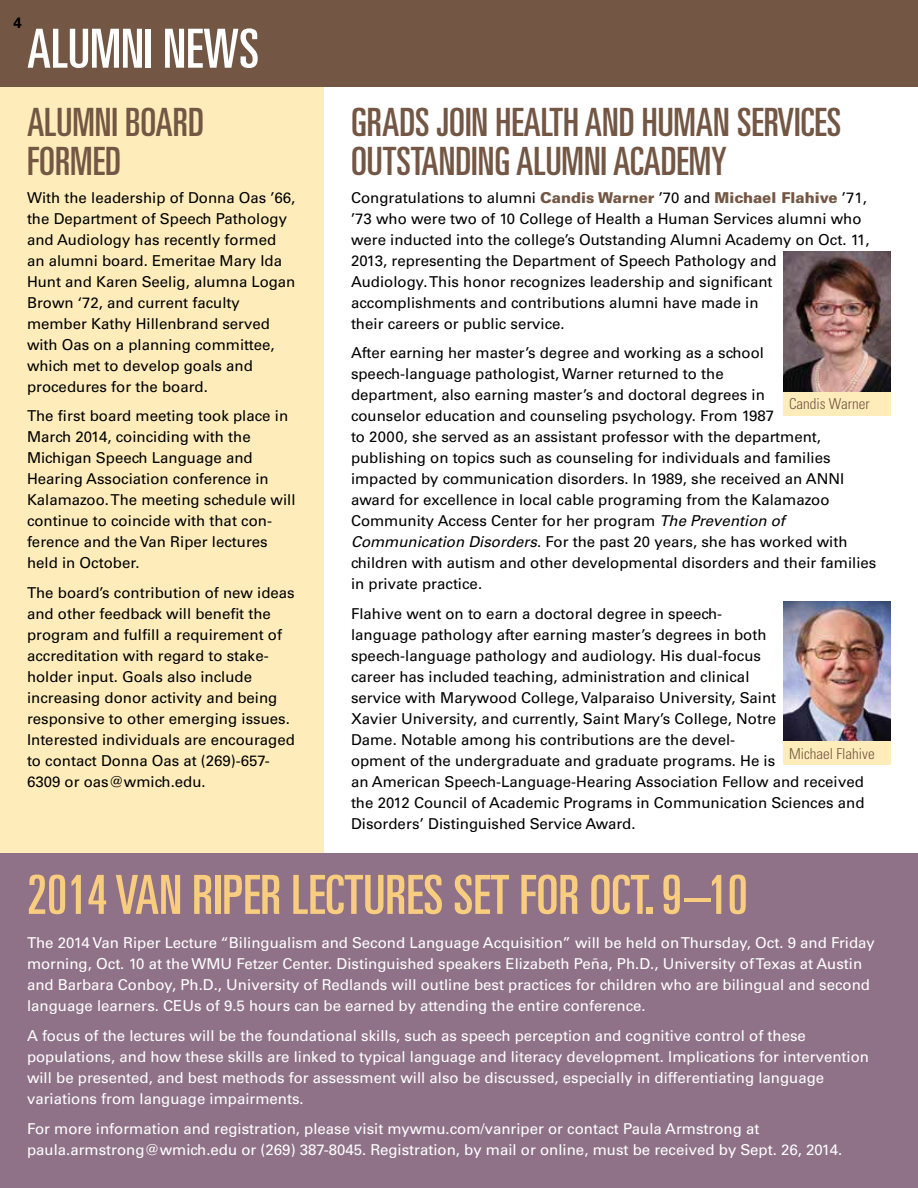
<style>
.page{position:relative;width:918px;height:1188px;background:#fff}
.page>*{position:absolute;margin:0;border:0;box-sizing:border-box;transform-origin:0 0}
.t1{font:ultra-condensed 54px "Univers LT Std";color:#f8cd7f}
.t2{font:ultra-condensed 54px "Univers LT Std";color:#fff}
.t3{font:ultra-condensed 39px/39px "Univers LT Std";color:#735744}
.t4{font:15px/21px "Univers LT Std";color:#000}
.t5{font:15px/21px "Univers LT Std";color:#fff}
.t6{font:300 condensed 15px "Univers LT Std";color:#735744}
.t7{font:700 15px "Univers LT Std";color:#000}
.s1{font-weight:900;color:#735744}
.s2{font-style:italic}
</style>
<div class="page">
<div style="left:0;top:86px;width:324px;height:1102px;background:#feedbb"></div>
<div style="left:0;top:853px;width:918px;height:335px;background:#8f7288"></div>
<div style="left:0;top:0;width:918px;height:86px;background:#735744"></div>
<img style="left:783px;top:252px;width:108px;height:140px">
<div style="left:783px;top:392px;width:108px;height:23px;background:#feedbb"></div>
<img style="left:783px;top:602px;width:108px;height:140px">
<div style="left:783px;top:742px;width:108px;height:23px;background:#feedbb"></div>
<p class="t7" style="left:14px;top:14px;width:10px">4</p>
<h1 class="t2" style="left:27px;top:18px;width:234px">ALUMNI NEWS</h1>
<h2 class="t3" style="left:27px;top:103px;width:178px">ALUMNI BOARD<br>FORMED</h2>
<p class="t4" style="left:27px;top:187px;width:270px">With the leadership of Donna Oas ’66, the Department of Speech Pathology and Audiology has recently formed an alumni board. Emeritae Mary Ida<br>Hunt and Karen Seelig, alumna Logan<br>Brown ‘72, and current faculty member Kathy Hillenbrand served with Oas on a planning committee, which met to develop goals and procedures for the board.</p>
<p class="t4" style="left:27px;top:406px;width:270px">The first board meeting took place in<br>March 2014, coinciding with the<br>Michigan Speech Language and<br>Hearing Association conference in<br>Kalamazoo. The meeting schedule will continue to coincide with that con&shy;ference and the Van Riper lectures held in October.</p>
<p class="t4" style="left:27px;top:582px;width:269px">The board’s contribution of new ideas and other feedback will benefit the program and fulfill a requirement of accreditation with regard to stake&shy;holder input. Goals also include increasing donor activity and being responsive to other emerging issues.<br>Interested individuals are encouraged to contact Donna Oas at (269)-657- 6309 or oas@wmich.edu.</p>
<h2 class="t3" style="left:351px;top:103px;width:492px">GRADS JOIN HEALTH AND HUMAN SERVICES<br>OUTSTANDING ALUMNI ACADEMY</h2>
<p class="t4" style="left:351px;top:187px;width:520px">Congratulations to alumni <span class="s1">Candis Warner</span> ’70 and <span class="s1">Michael Flahive</span> ’71, ’73 who were two of 10 College of Health a Human Services alumni who were inducted into the college’s Outstanding Alumni Academy on Oct. 11, 2013, representing the Department of Speech Pathology and<br>Audiology. This honor recognizes leadership and significant accomplishments and contributions alumni have made in<br>their careers or public service.</p>
<p class="t4" style="left:351px;top:343px;width:527px">After earning her master’s degree and working as a school speech-language pathologist, Warner returned to the<br>department, also earning master’s and doctoral degrees in<br>counselor education and counseling psychology. From 1987<br>to 2000, she served as an assistant professor with the department, publishing on topics such as counseling for individuals and families impacted by communication disorders. In 1989, she received an ANNI award for excellence in local cable programing from the Kalamazoo Community Access Center for her program <span class="s2">The Prevention of Communication Disorders</span>. For the past 20 years, she has worked with children with autism and other developmental disorders and their families in private practice.</p>
<p class="t4" style="left:351px;top:603px;width:515px">Flahive went on to earn a doctoral degree in speech-<br>language pathology after earning master’s degrees in both speech-language pathology and audiology. His dual-focus<br>career has included teaching, administration and clinical<br>service with Marywood College, Valparaiso University, Saint<br>Xavier University, and currently, Saint Mary’s College, Notre<br>Dame. Notable among his contributions are the devel-<br>opment of the undergraduate and graduate programs. He is<br>an American Speech-Language-Hearing Association Fellow and received the 2012 Council of Academic Programs in Communication Sciences and Disorders’ Distinguished Service Award.</p>
<p class="t6" style="left:789px;top:395px;width:82px">Candis Warner</p>
<p class="t6" style="left:789px;top:744px;width:87px">Michael Flahive</p>
<h1 class="t1" style="left:27px;top:864px;width:722px">2014 VAN RIPER LECTURES SET FOR OCT. 9–10</h1>
<p class="t5" style="left:27px;top:933px;width:849px">The 2014 Van Riper Lecture “Bilingualism and Second Language Acquisition” will be held on Thursday, Oct. 9 and Friday morning, Oct. 10 at the WMU Fetzer Center. Distinguished speakers Elizabeth Peña, Ph.D., University of Texas at Austin and Barbara Conboy, Ph.D., University of Redlands will outline best practices for children who are bilingual and second language learners. CEUs of 9.5 hours can be earned by attending the entire conference.</p>
<p class="t5" style="left:27px;top:1025px;width:844px">A focus of the lectures will be the foundational skills, such as speech perception and cognitive control of these populations, and how these skills are linked to typical language and literacy development. Implications for intervention will be presented, and best methods for assessment will also be discussed, especially in differentiating language variations from language impairments.</p>
<p class="t5" style="left:27px;top:1118px;width:817px">For more information and registration, please visit mywmu.com/vanriper or contact Paula Armstrong at paula.armstrong@wmich.edu or (269) 387-8045. Registration, by mail or online, must be received by Sept. 26, 2014.</p>
</div>
